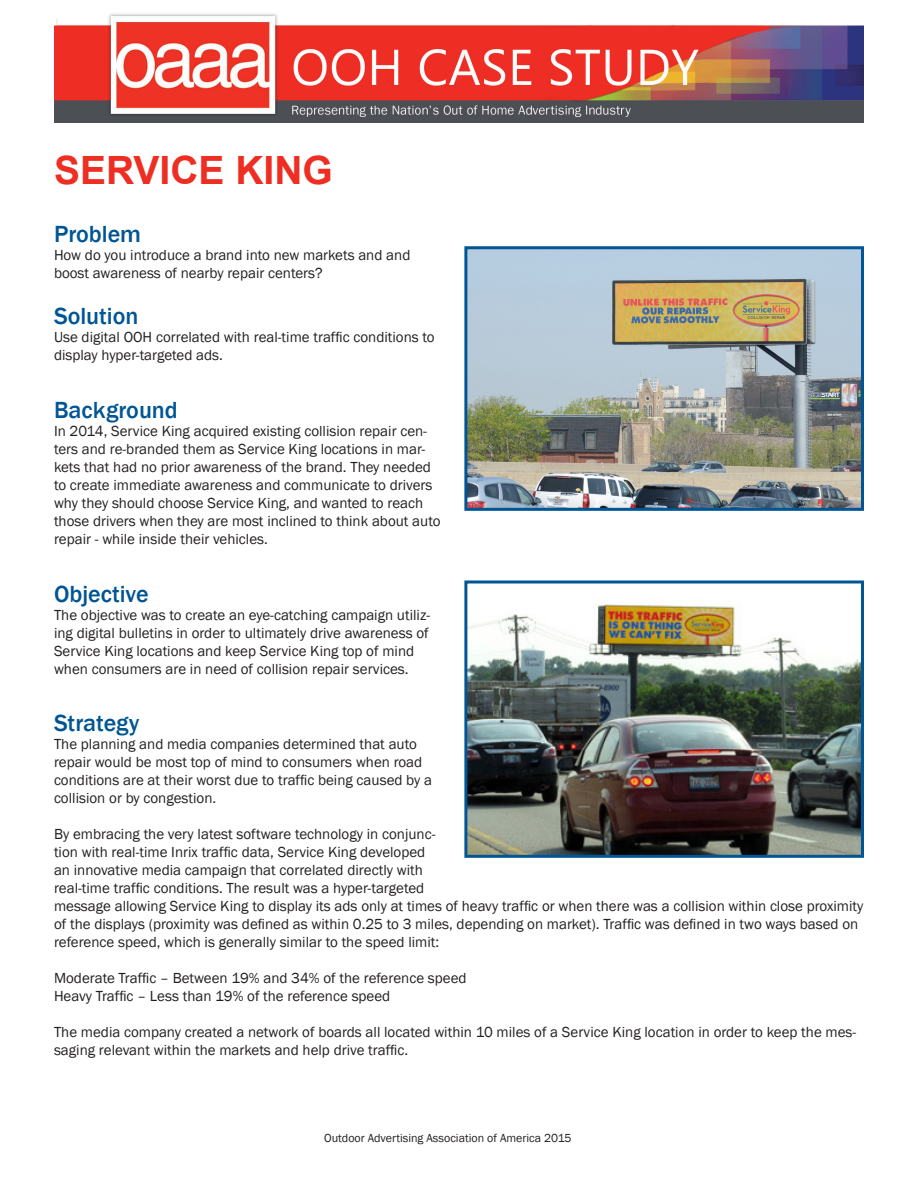
<style>
.page{position:relative;width:918px;height:1188px;background:#fff}
.page>*{position:absolute;margin:0;border:0;box-sizing:border-box;transform-origin:0 0}
.t1{font:700 39px "Arial";color:#ee2e22}
.t2{font:500 24px "Franklin Gothic";color:#005594}
.t3{font:15px/18px "Franklin Gothic";color:#231f20}
.t4{font:12px "Franklin Gothic";color:#231f20}
</style>
<div class="page">
<img style="left:54px;top:13px;width:810px;height:109px">
<img style="left:468px;top:250px;width:392px;height:257px">
<div style="left:464px;top:246px;width:400px;height:265px;border:3px solid #005594"></div>
<img style="left:468px;top:601px;width:392px;height:253px">
<div style="left:464px;top:580px;width:400px;height:278px;border:3px solid #005594"></div>
<p class="t1" style="left:54px;top:144px;width:280px">SERVICE KING</p>
<p class="t2" style="left:54px;top:219px;width:89px">Problem</p>
<p class="t3" style="left:54px;top:246px;width:358px">How do you introduce a brand into new markets and and boost awareness of nearby repair centers?</p>
<p class="t2" style="left:54px;top:301px;width:86px">Solution</p>
<p class="t3" style="left:54px;top:329px;width:382px">Use digital OOH correlated with real-time traffic conditions to display hyper-targeted ads.</p>
<p class="t2" style="left:54px;top:395px;width:125px">Background</p>
<p class="t3" style="left:54px;top:422px;width:388px">In 2014, Service King acquired existing collision repair cen&shy;ters and re-branded them as Service King locations in mar&shy;kets that had no prior awareness of the brand. They needed to create immediate awareness and communicate to drivers why they should choose Service King, and wanted to reach those drivers when they are most inclined to think about auto repair - while inside their vehicles.</p>
<p class="t2" style="left:54px;top:579px;width:96px">Objective</p>
<p class="t3" style="left:54px;top:606px;width:378px">The objective was to create an eye-catching campaign utiliz&shy;ing digital bulletins in order to ultimately drive awareness of Service King locations and keep Service King top of mind when consumers are in need of collision repair services.</p>
<p class="t2" style="left:54px;top:708px;width:87px">Strategy</p>
<p class="t3" style="left:54px;top:735px;width:380px">The planning and media companies determined that auto repair would be most top of mind to consumers when road conditions are at their worst due to traffic being caused by a collision or by congestion.</p>
<p class="t3" style="left:54px;top:825px;width:811px">By embracing the very latest software technology in conjunc-<br>tion with real-time Inrix traffic data, Service King developed<br>an innovative media campaign that correlated directly with<br>real-time traffic conditions. The result was a hyper-targeted<br>message allowing Service King to display its ads only at times of heavy traffic or when there was a collision within close proximity of the displays (proximity was defined as within 0.25 to 3 miles, depending on market). Traffic was defined in two ways based on reference speed, which is generally similar to the speed limit:</p>
<p class="t3" style="left:54px;top:969px;width:414px">Moderate Traffic – Between 19% and 34% of the reference speed</p>
<p class="t3" style="left:54px;top:987px;width:338px">Heavy Traffic – Less than 19% of the reference speed</p>
<p class="t3" style="left:54px;top:1023px;width:804px">The media company created a network of boards all located within 10 miles of a Service King location in order to keep the mes&shy;saging relevant within the markets and help drive traffic.</p>
<p class="t4" style="left:324px;top:1131px;width:249px">Outdoor Advertising Association of America 2015</p>
</div>
